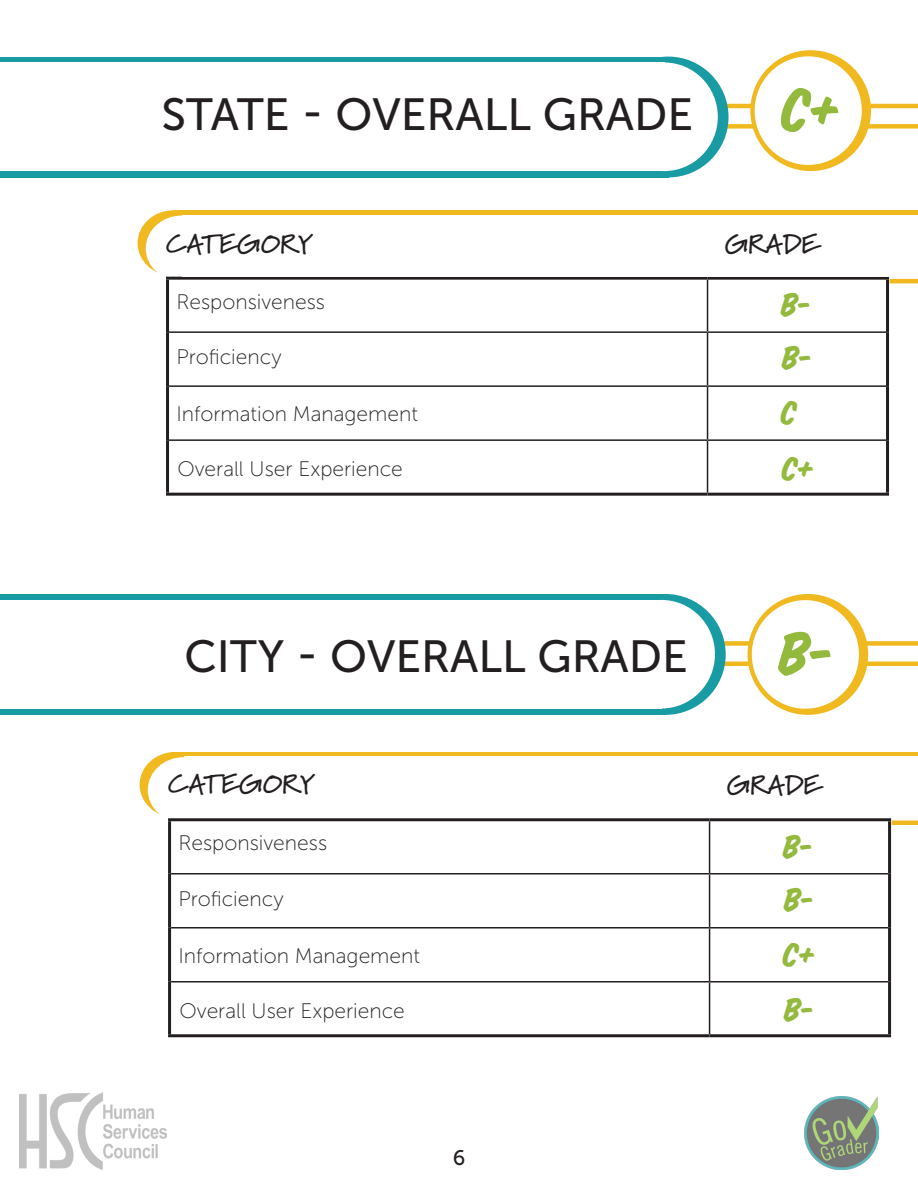
<style>
.page{position:relative;width:918px;height:1188px;background:#fff}
.page>*{position:absolute;margin:0;border:0;box-sizing:border-box;transform-origin:0 0}
.t1{font:66px "House Slant";color:#93b93d}
.t2{font:45px "Museo Sans 500";color:#231f20}
.t3{font:36px "House Slant";color:#93b93d}
.t4{font:700 27px "Marydale";letter-spacing:.01em;color:#231f20}
.t5{font:21px "Museo Sans 100";color:#231f20}
.t6{font:21px "Museo Sans 500";color:#231f20}
</style>
<div class="page">
<img style="left:20px;top:1092px;width:147px;height:78px">
<img style="left:804px;top:1096px;width:74px;height:74px">
<div style="left:173px;top:210px;width:745px;height:63px;background:#f0b91f"></div>
<div style="left:138px;top:210px;width:71px;height:66px;background:#f0b91f;border-radius:50%"></div>
<div style="left:146px;top:216px;width:71px;height:65px;background:#fff;border-radius:50%"></div>
<hr style="left:166px;top:277px;width:542px;height:3px;background:#231f20">
<hr style="left:166px;top:280px;width:3px;height:52px;background:#231f20">
<hr style="left:708px;top:277px;width:181px;height:3px;background:#231f20">
<hr style="left:886px;top:280px;width:3px;height:52px;background:#231f20">
<hr style="left:166px;top:332px;width:3px;height:54px;background:#231f20">
<hr style="left:886px;top:332px;width:3px;height:54px;background:#231f20">
<hr style="left:166px;top:386px;width:3px;height:54px;background:#231f20">
<hr style="left:886px;top:386px;width:3px;height:54px;background:#231f20">
<hr style="left:166px;top:440px;width:3px;height:53px;background:#231f20">
<hr style="left:886px;top:440px;width:3px;height:53px;background:#231f20">
<hr style="left:166px;top:493px;width:542px;height:3px;background:#231f20">
<hr style="left:708px;top:493px;width:181px;height:3px;background:#231f20">
<hr style="left:707px;top:280px;width:1px;height:51px;background:#231f20">
<hr style="left:169px;top:331px;width:539px;height:2px;background:#231f20">
<hr style="left:708px;top:331px;width:178px;height:2px;background:#231f20">
<hr style="left:707px;top:333px;width:1px;height:52px;background:#231f20">
<hr style="left:169px;top:385px;width:539px;height:2px;background:#231f20">
<hr style="left:708px;top:385px;width:178px;height:2px;background:#231f20">
<hr style="left:707px;top:387px;width:1px;height:52px;background:#231f20">
<hr style="left:169px;top:439px;width:539px;height:2px;background:#231f20">
<hr style="left:708px;top:439px;width:178px;height:2px;background:#231f20">
<hr style="left:707px;top:441px;width:1px;height:52px;background:#231f20">
<div style="left:182px;top:215px;width:736px;height:61px;background:#fff"></div>
<hr style="left:890px;top:279px;width:28px;height:4px;background:#f0b91f">
<hr style="left:182px;top:752px;width:736px;height:4px;background:#f0b91f">
<div style="left:140px;top:752px;width:71px;height:65px;background:#f0b91f;border-radius:50%"></div>
<div style="left:148px;top:757px;width:71px;height:66px;background:#fff;border-radius:50%"></div>
<hr style="left:168px;top:818px;width:542px;height:3px;background:#231f20">
<hr style="left:168px;top:821px;width:3px;height:53px;background:#231f20">
<hr style="left:710px;top:818px;width:181px;height:3px;background:#231f20">
<hr style="left:888px;top:821px;width:3px;height:53px;background:#231f20">
<hr style="left:168px;top:874px;width:3px;height:54px;background:#231f20">
<hr style="left:888px;top:874px;width:3px;height:54px;background:#231f20">
<hr style="left:168px;top:928px;width:3px;height:54px;background:#231f20">
<hr style="left:888px;top:928px;width:3px;height:54px;background:#231f20">
<hr style="left:168px;top:982px;width:3px;height:52px;background:#231f20">
<hr style="left:888px;top:982px;width:3px;height:52px;background:#231f20">
<hr style="left:168px;top:1034px;width:542px;height:3px;background:#231f20">
<hr style="left:710px;top:1034px;width:181px;height:3px;background:#231f20">
<hr style="left:709px;top:821px;width:1px;height:52px;background:#231f20">
<hr style="left:171px;top:873px;width:539px;height:2px;background:#231f20">
<hr style="left:710px;top:873px;width:178px;height:2px;background:#231f20">
<hr style="left:709px;top:875px;width:1px;height:52px;background:#231f20">
<hr style="left:171px;top:927px;width:539px;height:2px;background:#231f20">
<hr style="left:710px;top:927px;width:178px;height:2px;background:#231f20">
<hr style="left:709px;top:929px;width:1px;height:52px;background:#231f20">
<hr style="left:171px;top:981px;width:539px;height:2px;background:#231f20">
<hr style="left:710px;top:981px;width:178px;height:2px;background:#231f20">
<hr style="left:709px;top:983px;width:1px;height:51px;background:#231f20">
<hr style="left:892px;top:821px;width:26px;height:4px;background:#f0b91f">
<svg style="left:728px;top:104px;width:190px;height:25px"></svg>
<div style="left:0;top:57px;width:668px;height:120px;background:#189ba3"></div>
<div style="left:608px;top:57px;width:121px;height:120px;background:#189ba3;border-radius:50%"></div>
<div style="left:0;top:62px;width:664px;height:109px;background:#fff"></div>
<div style="left:611px;top:63px;width:107px;height:108px;background:#fff;border-radius:50%"></div>
<svg style="left:725px;top:641px;width:193px;height:25px"></svg>
<div style="left:0;top:594px;width:665px;height:121px;background:#189ba3"></div>
<div style="left:605px;top:594px;width:121px;height:121px;background:#189ba3;border-radius:50%"></div>
<div style="left:0;top:600px;width:661px;height:109px;background:#fff"></div>
<div style="left:608px;top:600px;width:107px;height:109px;background:#fff;border-radius:50%"></div>
<div style="left:748px;top:594px;width:120px;height:121px;background:#f0b91f;border-radius:50%"></div>
<div style="left:752px;top:600px;width:107px;height:109px;background:#fff;border-radius:50%"></div>
<div style="left:750px;top:50px;width:121px;height:121px;background:#f0b91f;border-radius:50%"></div>
<div style="left:755px;top:56px;width:107px;height:109px;background:#fff;border-radius:50%"></div>
<p class="t2" style="left:161px;top:90px;width:533px">STATE - OVERALL GRADE</p>
<p class="t1" style="left:782px;top:69px;width:62px">C+</p>
<p class="t4" style="left:166px;top:228px;width:147px">CATEGORY</p>
<p class="t4" style="left:725px;top:228px;width:96px">GRADE</p>
<p class="t5" style="left:177px;top:290px;width:150px">Responsiveness</p>
<p class="t5" style="left:177px;top:346px;width:107px">Proficiency</p>
<p class="t5" style="left:177px;top:403px;width:243px">Information Management</p>
<p class="t5" style="left:177px;top:458px;width:227px">Overall User Experience</p>
<p class="t3" style="left:781px;top:283px;width:32px">B-</p>
<p class="t3" style="left:782px;top:336px;width:32px">B-</p>
<p class="t3" style="left:781px;top:391px;width:17px">C</p>
<p class="t3" style="left:782px;top:446px;width:34px">C+</p>
<p class="t2" style="left:184px;top:632px;width:505px">CITY - OVERALL GRADE</p>
<p class="t1" style="left:779px;top:613px;width:57px">B-</p>
<p class="t4" style="left:168px;top:768px;width:147px">CATEGORY</p>
<p class="t4" style="left:727px;top:769px;width:96px">GRADE</p>
<p class="t5" style="left:179px;top:832px;width:150px">Responsiveness</p>
<p class="t5" style="left:179px;top:888px;width:107px">Proficiency</p>
<p class="t5" style="left:179px;top:944px;width:243px">Information Management</p>
<p class="t5" style="left:180px;top:999px;width:227px">Overall User Experience</p>
<p class="t6" style="left:453px;top:1146px;width:14px">6</p>
<p class="t3" style="left:783px;top:824px;width:32px">B-</p>
<p class="t3" style="left:784px;top:878px;width:32px">B-</p>
<p class="t3" style="left:783px;top:933px;width:34px">C+</p>
<p class="t3" style="left:784px;top:988px;width:32px">B-</p>
</div>
